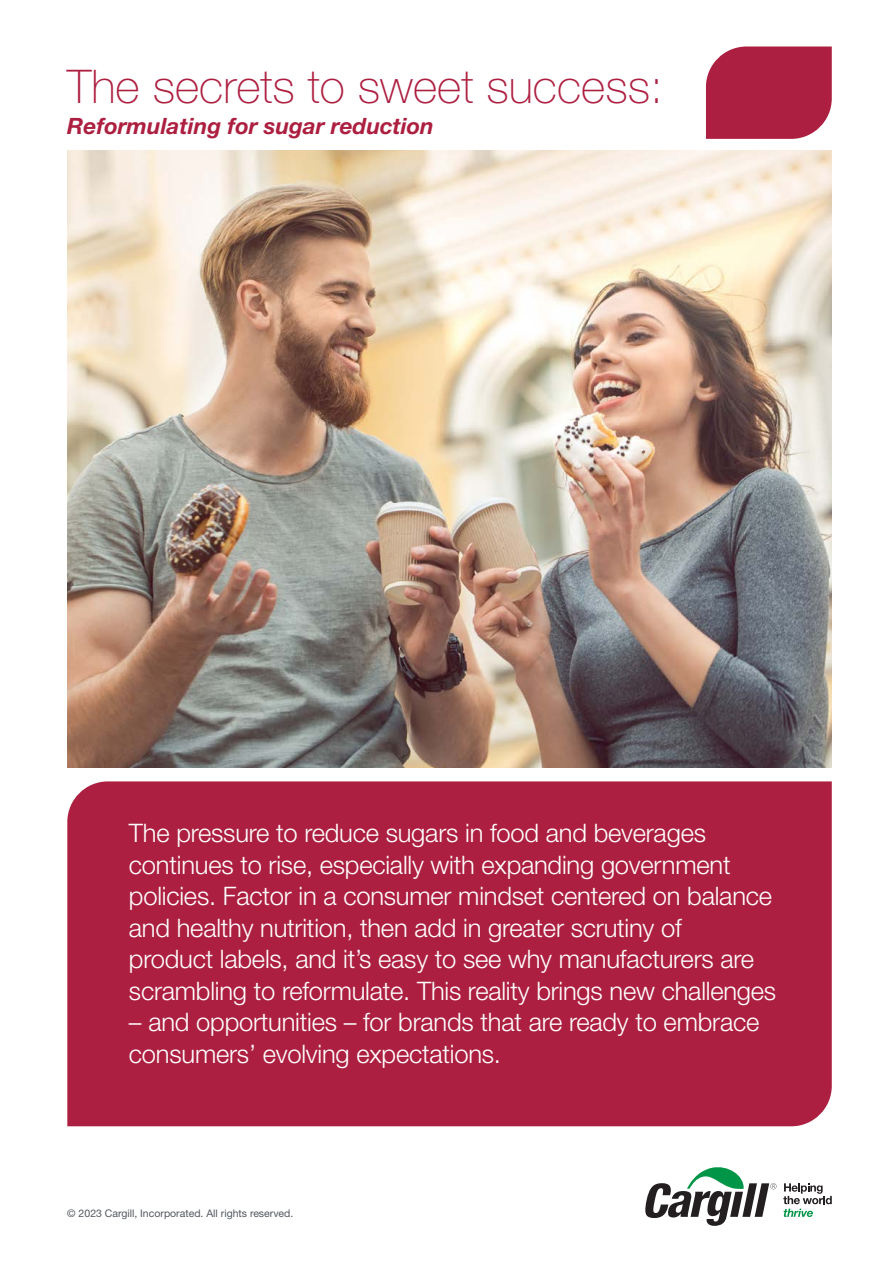
<style>
.page{position:relative;width:894px;height:1263px;background:#fff}
.page>*{position:absolute;margin:0;border:0;box-sizing:border-box;transform-origin:0 0}
.t1{font:100 46.5px "Helvetica Neue LT Std";color:#ad1f40}
.t2{font:300 25.5px/31.5px "Helvetica Neue LT Std";letter-spacing:-.01em;color:#fff}
.t3{font:italic 700 22.5px "Helvetica Neue LT Std";color:#ad1f40}
.FOOTNOTES{font:10.5px "Helvetica Neue LT Std";color:#535860}
</style>
<div class="page">
<img style="left:67px;top:150px;width:764px;height:617px">
<svg style="left:645px;top:1167px;width:131px;height:58px"></svg>
<svg style="left:783px;top:1183px;width:48px;height:34px"></svg>
<svg style="left:706px;top:46px;width:125px;height:93px;background:#b22d4c"></svg>
<div style="left:67px;top:781px;width:764px;height:345px;background:#ad1f40"></div>
<p class="t1" style="left:67px;top:60px;width:597px">The secrets to sweet success:</p>
<p class="t3" style="left:67px;top:112px;width:368px">Reformulating for sugar reduction</p>
<p class="t2" style="left:129px;top:816px;width:648px">The pressure to reduce sugars in food and beverages continues to rise, especially with expanding government policies. Factor in a consumer mindset centered on balance and healthy nutrition, then add in greater scrutiny of<br>product labels, and it’s easy to see why manufacturers are scrambling to reformulate. This reality brings new challenges</p>
<p class="t2" style="left:129px;top:1005px;width:631px">– and opportunities – for brands that are ready to embrace consumers’ evolving expectations.</p>
<p class="FOOTNOTES" style="left:67px;top:1207px;width:227px">© 2023 Cargill, Incorporated. All rights reserved.</p>
</div>
